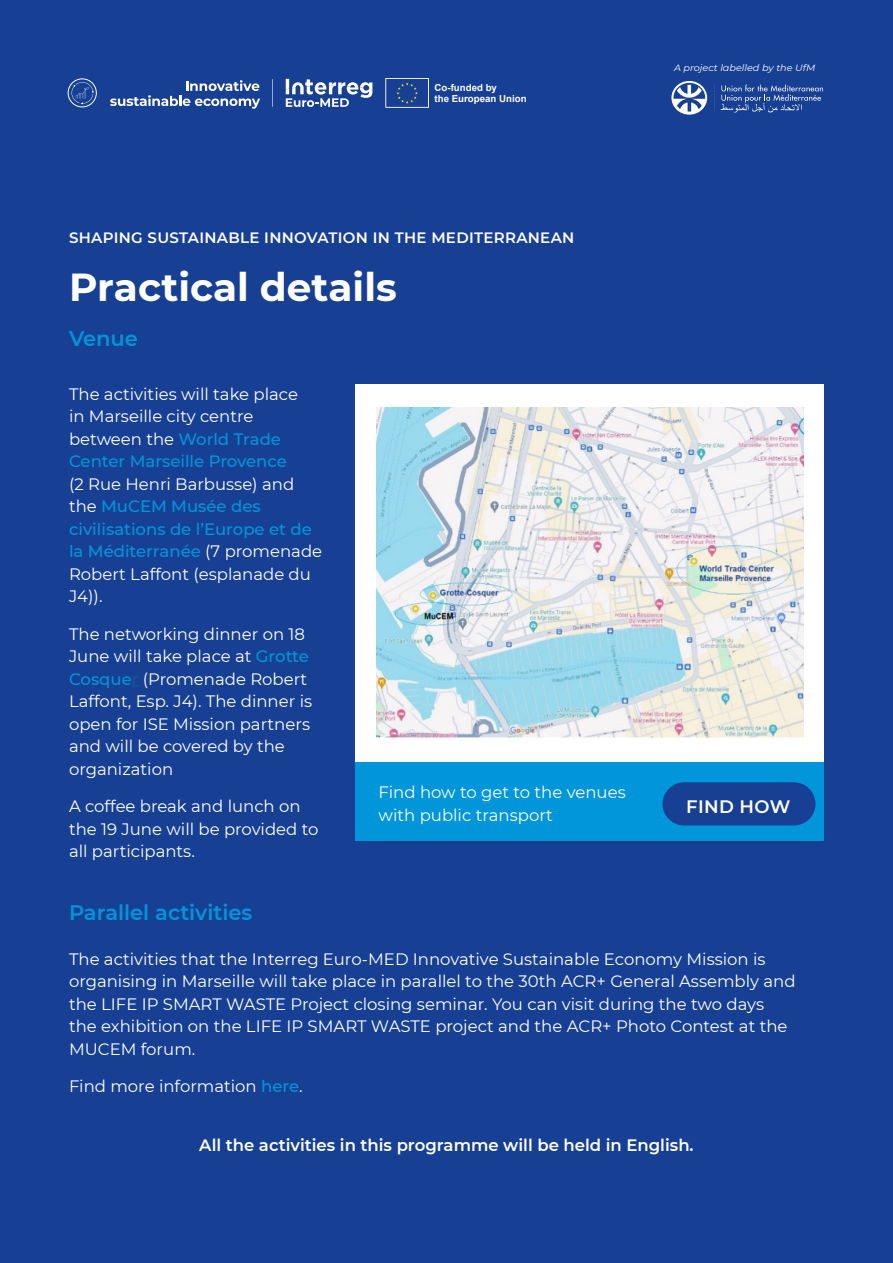
<style>
.page{position:relative;width:893px;height:1263px;background:#174094}
.page>*{position:absolute;margin:0;border:0;box-sizing:border-box;transform-origin:0 0}
.t1{font:700 39px "Montserrat";color:#fff}
.t2{font:600 21px "Montserrat";color:#0096d9}
.t3{font:600 18px "Montserrat";letter-spacing:.02em;color:#fff}
.t4{font:16.5px/22.5px "Montserrat";color:#fff}
.t5{font:600 16.5px "Montserrat";color:#fff}
.t6{font:600 15px "Montserrat";letter-spacing:.02em;color:#fff}
.t7{font:700 9.6px/11.6px "Arial";color:#fff}
.t8{font:italic 9.15px "Montserrat";color:#fff;scale:1.06 1}
.s1{font-weight:500;color:#0096d9}
.s2{color:#175d9e}
</style>
<div class="page">
<div style="left:356px;top:384px;width:468px;height:379px;background:#fff"></div>
<img style="left:376px;top:407px;width:427px;height:332px">
<div style="left:356px;top:763px;width:468px;height:78px;background:#0096d9"></div>
<div style="left:662px;top:782px;width:153px;height:43px;background:#174094;border-radius:22px"></div>
<svg style="left:714px;top:85px;width:1px;height:26px"></svg>
<svg style="left:671px;top:81px;width:36px;height:34px"></svg>
<svg style="left:721px;top:85px;width:102px;height:28px"></svg>
<hr style="left:272px;top:80px;width:2px;height:26px;background:#fff">
<div style="left:68px;top:78px;width:29px;height:29px;border:1px solid #fff;border-radius:50%"></div>
<svg style="left:72px;top:82px;width:22px;height:22px"></svg>
<svg style="left:110px;top:80px;width:150px;height:29px"></svg>
<svg style="left:385px;top:78px;width:44px;height:30px"></svg>
<svg style="left:286px;top:79px;width:86px;height:28px"></svg>
<hr style="left:273px;top:73px;width:1px;height:41px;background:#174094">
<p class="t7" style="left:435px;top:82px;width:94px">Co-funded by<br>the European Union</p>
<p class="t8" style="left:674px;top:61px;width:135px">A project labelled by the UfM</p>
<p class="t6" style="left:69px;top:227px;width:507px">SHAPING SUSTAINABLE INNOVATION IN THE MEDITERRANEAN</p>
<p class="t1" style="left:69px;top:259px;width:329px">Practical details</p>
<p class="t2" style="left:69px;top:323px;width:70px">Venue</p>
<p class="t4" style="left:69px;top:382px;width:255px">The activities will take place<br>in Marseille city centre between the <span class="s1">World Trade<br>Center Marseille Provence<br></span>(2 Rue Henri Barbusse) and the <span class="s1">MuCEM Musée des civilisations de l’Europe et de la Méditerranée</span> (7 promenade<br>Robert Laffont (esplanade du<br>J4)).</p>
<p class="t4" style="left:69px;top:622px;width:245px">The networking dinner on 18<br>June will take place at <span class="s1">Grotte<br>Cosque</span><span class="s2">r</span> (Promenade Robert<br>Laffont, Esp. J4). The dinner is open for ISE Mission partners and will be covered by the organization</p>
<p class="t4" style="left:69px;top:795px;width:251px">A coffee break and lunch on the 19 June will be provided to all participants.</p>
<p class="t4" style="left:379px;top:781px;width:249px">Find how to get to the venues with public transport</p>
<p class="t3" style="left:686px;top:793px;width:106px">FIND HOW</p>
<p class="t2" style="left:69px;top:898px;width:185px">Parallel activities</p>
<p class="t4" style="left:69px;top:947px;width:728px">The activities that the Interreg Euro-MED Innovative Sustainable Economy Mission is organising in Marseille will take place in parallel to the 30th ACR+ General Assembly and the LIFE IP SMART WASTE Project closing seminar. You can visit during the two days the exhibition on the LIFE IP SMART WASTE project and the ACR+ Photo Contest at the MUCEM forum.</p>
<p class="t4" style="left:69px;top:1074px;width:235px">Find more information <span class="s1">here</span>.</p>
<p class="t5" style="left:199px;top:1133px;width:496px">All the activities in this programme will be held in English.</p>
</div>
